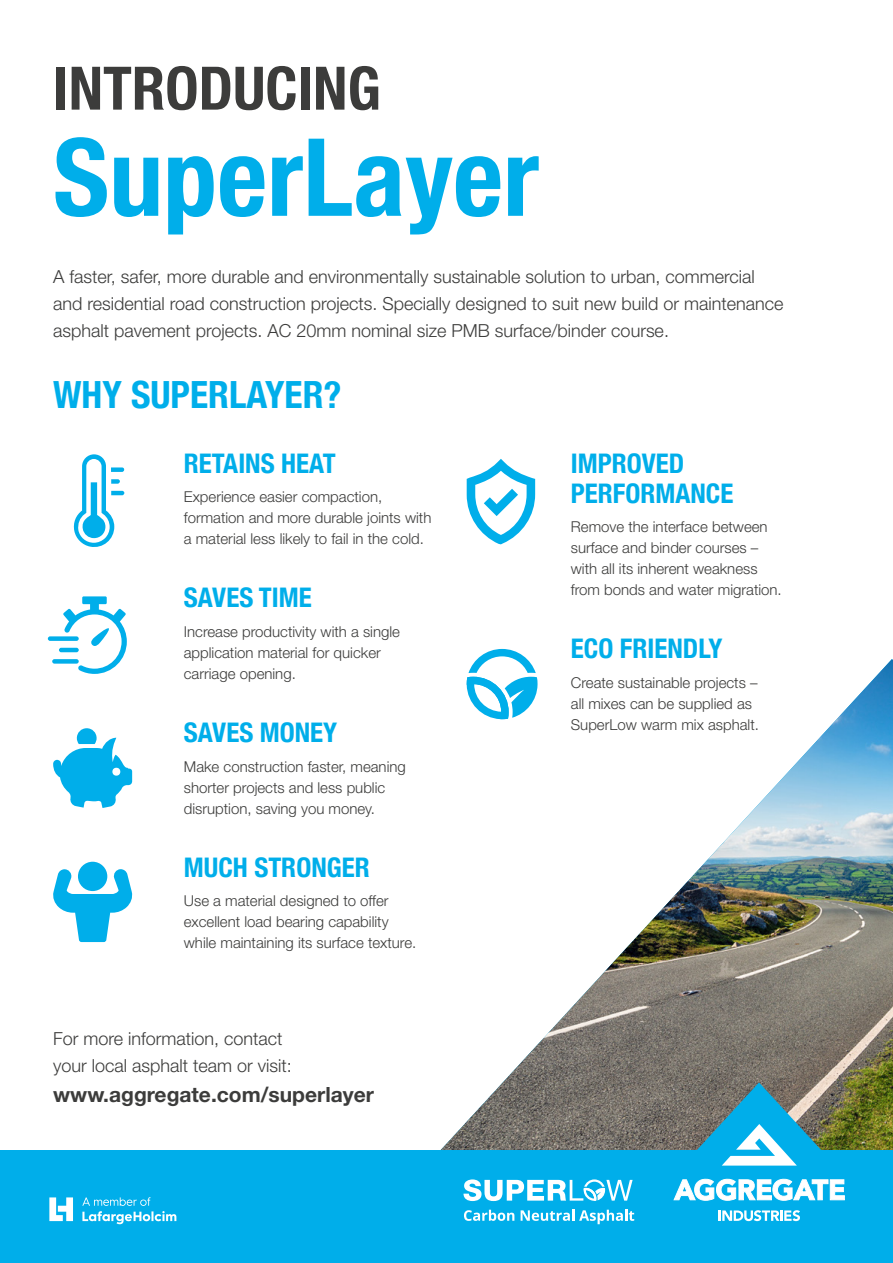
<style>
.page{position:relative;width:893px;height:1263px;background:#fff}
.page>*{position:absolute;margin:0;border:0;box-sizing:border-box;transform-origin:0 0}
.t1{font:700 condensed 108px "Helvetica Neue";color:#00aeea}
.t2{font:700 condensed 60px "Helvetica Neue";color:#3c3c3b}
.t3{font:700 condensed 37.5px "Helvetica Neue";color:#00aeea}
.t4{font:700 condensed 27px/30px "Helvetica Neue";color:#00aeea}
.t5{font:700 21px "Helvetica Neue";color:#3c3c3b}
.t6{font:300 18px/27px "Helvetica Neue";color:#3c3c3b}
.t7{font:300 15px/21px "Helvetica Neue";color:#3c3c3b}
</style>
<div class="page">
<img style="left:440px;top:659px;width:453px;height:491px">
<div style="left:0;top:1150px;width:893px;height:113px;background:#00aeea"></div>
<svg style="left:49px;top:1197px;width:24px;height:24px"></svg>
<svg style="left:82px;top:1197px;width:94px;height:27px"></svg>
<svg style="left:671px;top:1082px;width:176px;height:119px"></svg>
<svg style="left:718px;top:1210px;width:82px;height:11px"></svg>
<svg style="left:63px;top:596px;width:64px;height:78px"></svg>
<div style="left:48px;top:636px;width:31px;height:5px;background:#00aeea;border-radius:2px"></div>
<hr style="left:59px;top:648px;width:20px;height:4px;background:#00aeea;border-radius:2px">
<div style="left:52px;top:659px;width:27px;height:5px;background:#00aeea;border-radius:2px"></div>
<svg style="left:53px;top:728px;width:79px;height:80px"></svg>
<svg style="left:53px;top:862px;width:80px;height:80px"></svg>
<svg style="left:73px;top:454px;width:51px;height:93px"></svg>
<svg style="left:467px;top:649px;width:71px;height:70px"></svg>
<svg style="left:467px;top:459px;width:68px;height:85px"></svg>
<svg style="left:464px;top:1210px;width:50px;height:11px"></svg>
<svg style="left:521px;top:1210px;width:113px;height:14px"></svg>
<svg style="left:463px;top:1179px;width:170px;height:22px"></svg>
<h2 class="t2" style="left:53px;top:38px;width:329px">INTRODUCING</h2>
<h1 class="t1" style="left:53px;top:88px;width:487px">SuperLayer</h1>
<p class="t6" style="left:53px;top:263px;width:732px">A faster, safer, more durable and environmentally sustainable solution to urban, commercial and residential road construction projects. Specially designed to suit new build or maintenance asphalt pavement projects. AC 20mm nominal size PMB surface/binder course.</p>
<h3 class="t3" style="left:53px;top:364px;width:290px">WHY SUPERLAYER?</h3>
<h3 class="t4" style="left:184px;top:446px;width:153px">RETAINS HEAT</h3>
<p class="t7" style="left:184px;top:486px;width:249px">Experience easier compaction, formation and more durable joints with a material less likely to fail in the cold.</p>
<h3 class="t4" style="left:184px;top:581px;width:129px">SAVES TIME</h3>
<p class="t7" style="left:184px;top:621px;width:218px">Increase productivity with a single application material for quicker carriage opening.</p>
<h3 class="t4" style="left:184px;top:716px;width:155px">SAVES MONEY</h3>
<p class="t7" style="left:184px;top:755px;width:224px">Make construction faster, meaning shorter projects and less public disruption, saving you money.</p>
<h3 class="t4" style="left:184px;top:850px;width:188px">MUCH STRONGER</h3>
<p class="t7" style="left:184px;top:890px;width:234px">Use a material designed to offer excellent load bearing capability while maintaining its surface texture.</p>
<p class="t6" style="left:53px;top:1025px;width:240px">For more information, contact your local asphalt team or visit:</p>
<h3 class="t5" style="left:53px;top:1082px;width:322px">www.aggregate.com/superlayer</h3>
<h3 class="t4" style="left:571px;top:446px;width:164px">IMPROVED<br>PERFORMANCE</h3>
<p class="t7" style="left:571px;top:516px;width:212px">Remove the interface between surface and binder courses – with all its inherent weakness from bonds and water migration.</p>
<h3 class="t4" style="left:571px;top:632px;width:153px">ECO FRIENDLY</h3>
<p class="t7" style="left:571px;top:672px;width:190px">Create sustainable projects – all mixes can be supplied as<br>SuperLow warm mix asphalt.</p>
</div>
